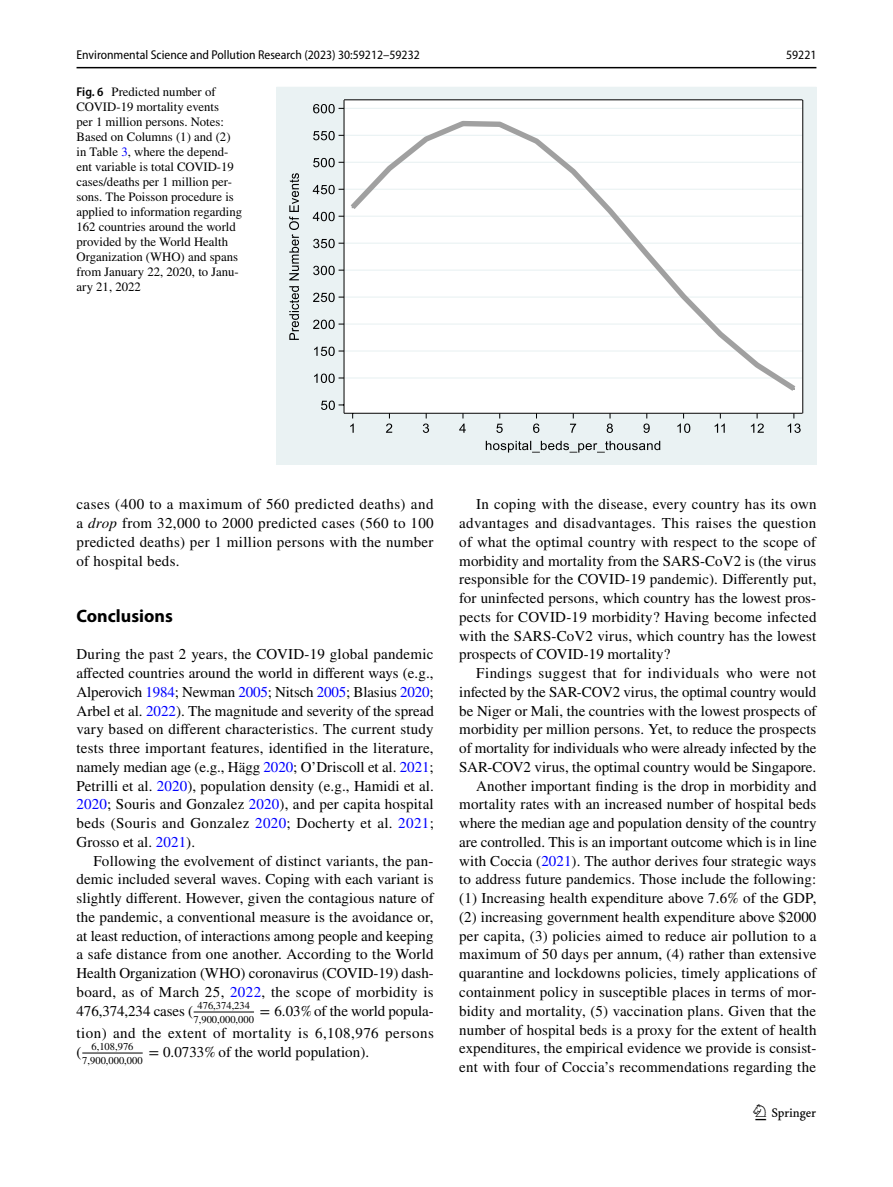
<style>
.page{position:relative;width:893px;height:1187px;background:#fff}
.page>*{position:absolute;margin:0;border:0;box-sizing:border-box;transform-origin:0 0}
.t1{font:22.5px "Springnew Regular 2";color:#000}
.t2{font:700 18px "Myriad Pro";color:#000}
.t3{font:15px/18.8px "STIX";letter-spacing:.01em;color:#000;text-align:justify}
.t4{font:15px/22.2px "STIX";letter-spacing:.03em;color:#000;text-align:right}
.t5{font:12.75px/15px "STIX";color:#000}
.t6{font:semi-condensed 12.75px "Myriad Pro";color:#000}
.t7{font:10.5px/14.4px "STIX Math Regular 42";color:#000;text-align:center}
.t8{font:10.5px/14.4px "STIX Math Regular 43";color:#000;text-align:center}
.s1{font-family:"Myriad Pro";font-weight:600;font-stretch:semi-condensed}
.s2{color:#00f}
.s3{font-style:italic}
.s4{font-family:"STIX General Regular 44"}
.s5{font-family:"STIX Math Regular 42"}
.s6{font-family:"STIX General Regular 45"}
.s7{font-family:"STIX Math Regular 43"}
</style>
<div class="page">
<hr style="left:77px;top:67px;width:739px;height:1px;background:#000">
<hr style="left:194px;top:1011px;width:60px;height:1px;background:#000">
<hr style="left:82px;top:1052px;width:61px;height:1px;background:#000">
<div style="left:277px;top:87px;width:539px;height:377px;background:#eaf2f3"></div>
<div style="left:344px;top:100px;width:458px;height:313px;background:#fff"></div>
<hr style="left:344px;top:377px;width:458px;height:1px;background:#eaf2f3">
<hr style="left:344px;top:350px;width:458px;height:1px;background:#eaf2f3">
<hr style="left:344px;top:323px;width:458px;height:1px;background:#eaf2f3">
<hr style="left:344px;top:296px;width:458px;height:2px;background:#eaf2f3">
<hr style="left:344px;top:269px;width:458px;height:2px;background:#eaf2f3">
<hr style="left:344px;top:242px;width:458px;height:2px;background:#eaf2f3">
<hr style="left:344px;top:216px;width:458px;height:1px;background:#eaf2f3">
<hr style="left:344px;top:189px;width:458px;height:1px;background:#eaf2f3">
<hr style="left:344px;top:162px;width:458px;height:1px;background:#eaf2f3">
<hr style="left:344px;top:135px;width:458px;height:1px;background:#eaf2f3">
<hr style="left:344px;top:108px;width:458px;height:1px;background:#eaf2f3">
<hr style="left:802px;top:100px;width:1px;height:313px;background:#000">
<hr style="left:344px;top:99px;width:458px;height:1px;background:#000">
<svg style="left:345px;top:120px;width:456px;height:271px"></svg>
<hr style="left:344px;top:100px;width:1px;height:313px;background:#000">
<svg style="left:321px;top:400px;width:23px;height:10px"></svg>
<svg style="left:314px;top:373px;width:30px;height:10px"></svg>
<svg style="left:314px;top:346px;width:30px;height:10px"></svg>
<svg style="left:313px;top:319px;width:31px;height:10px"></svg>
<svg style="left:313px;top:293px;width:31px;height:9px"></svg>
<svg style="left:313px;top:266px;width:31px;height:9px"></svg>
<svg style="left:313px;top:239px;width:31px;height:9px"></svg>
<svg style="left:313px;top:212px;width:31px;height:9px"></svg>
<svg style="left:313px;top:185px;width:31px;height:9px"></svg>
<svg style="left:313px;top:158px;width:31px;height:9px"></svg>
<svg style="left:313px;top:131px;width:31px;height:9px"></svg>
<svg style="left:313px;top:104px;width:31px;height:9px"></svg>
<svg style="left:289px;top:173px;width:10px;height:167px"></svg>
<hr style="left:344px;top:413px;width:458px;height:1px;background:#000">
<svg style="left:350px;top:413px;width:4px;height:20px"></svg>
<svg style="left:386px;top:413px;width:6px;height:20px"></svg>
<svg style="left:423px;top:413px;width:6px;height:20px"></svg>
<svg style="left:459px;top:413px;width:7px;height:20px"></svg>
<svg style="left:496px;top:413px;width:7px;height:20px"></svg>
<svg style="left:533px;top:413px;width:6px;height:20px"></svg>
<svg style="left:570px;top:413px;width:6px;height:20px"></svg>
<svg style="left:607px;top:413px;width:6px;height:20px"></svg>
<svg style="left:643px;top:413px;width:7px;height:20px"></svg>
<svg style="left:677px;top:413px;width:13px;height:20px"></svg>
<svg style="left:715px;top:413px;width:10px;height:20px"></svg>
<svg style="left:751px;top:413px;width:13px;height:20px"></svg>
<svg style="left:788px;top:413px;width:13px;height:20px"></svg>
<svg style="left:486px;top:441px;width:174px;height:11px"></svg>
<p class="t6" style="left:77px;top:48px;width:345px">Environmental Science and Pollution Research (2023) 30:59212–59232</p>
<p class="t6" style="left:786px;top:48px;width:32px">59221</p>
<p class="t5" style="left:77px;top:85px;width:167px"><span class="s1">Fig. 6</span> Predicted number of<br>COVID-19 mortality events<br>per 1 million persons. Notes:<br>Based on Columns (1) and (2) in Table <span class="s2">3</span>, where the depend&shy;ent variable is total COVID-19 cases/deaths per 1 million per&shy;sons. The Poisson procedure is applied to information regarding<br>162 countries around the world provided by the World Health<br>Organization (WHO) and spans from January 22, 2020, to Janu&shy;ary 21, 2022</p>
<p class="t3" style="left:77px;top:496px;width:359px">cases (400 to a maximum of 560 predicted deaths) and a <span class="s3">drop</span> from 32,000 to 2000 predicted cases (560 to 100 predicted deaths) per 1 million persons with the number of hospital beds.</p>
<p class="t2" style="left:77px;top:604px;width:98px">Conclusions</p>
<p class="t3" style="left:77px;top:646px;width:359px">During the past 2 years, the COVID-19 global pandemic affected countries around the world in different ways (e.g., Alperovich <span class="s2">1984</span>; Newman <span class="s2">2005</span>; Nitsch <span class="s2">2005</span>; Blasius <span class="s2">2020</span>; Arbel et al. <span class="s2">2022</span>). The magnitude and severity of the spread vary based on different characteristics. The current study tests three important features, identified in the literature, namely median age (e.g., Hägg <span class="s2">2020</span>; O’Driscoll et al. <span class="s2">2021</span>; Petrilli et al. <span class="s2">2020</span>), population density (e.g., Hamidi et al.<br><span class="s2">2020</span>; Souris and Gonzalez <span class="s2">2020</span>), and per capita hospital beds (Souris and Gonzalez <span class="s2">2020</span>; Docherty et al. <span class="s2">2021</span>; Grosso et al. <span class="s2">2021</span>).</p>
<p class="t3" style="left:77px;top:852px;width:359px;text-indent:17px">Following the evolvement of distinct variants, the pan&shy;demic included several waves. Coping with each variant is slightly different. However, given the contagious nature of the pandemic, a conventional measure is the avoidance or, at least reduction, of interactions among people and keeping a safe distance from one another. According to the World Health Organization (WHO) coronavirus (COVID-19) dash&shy;board, as of March 25, <span class="s2">2022</span>, the scope of morbidity is 476,374,234 cases (</p>
<p class="t7" style="left:194px;top:998px;width:62px">476<span class="s4">,</span>374<span class="s4">,</span>234<br>7<span class="s4">,</span>900<span class="s4">,</span>000<span class="s4">,</span>000</p>
<p class="t4" style="left:77px;top:1000px;width:359px"><span class="s5">=</span> <span class="s4">6.03</span><span class="s5">%</span> of the world popula-<br>tion) and the extent of mortality is 6,108,976 persons</p>
<p class="t3" style="left:77px;top:1043px;width:6px">(</p>
<p class="t8" style="left:82px;top:1039px;width:62px">6<span class="s6">,</span>108<span class="s6">,</span>976<br>7<span class="s6">,</span>900<span class="s6">,</span>000<span class="s6">,</span>000</p>
<p class="t3" style="left:149px;top:1043px;width:222px"><span class="s7">=</span> <span class="s6">0.0733</span><span class="s7">%</span> of the world population).</p>
<p class="t3" style="left:459px;top:496px;width:359px;text-indent:17px">In coping with the disease, every country has its own advantages and disadvantages. This raises the question of what the optimal country with respect to the scope of morbidity and mortality from the SARS-CoV2 is (the virus responsible for the COVID-19 pandemic). Differently put, for uninfected persons, which country has the lowest pros&shy;pects for COVID-19 morbidity? Having become infected with the SARS-CoV2 virus, which country has the lowest prospects of COVID-19 mortality?</p>
<p class="t3" style="left:459px;top:664px;width:359px;text-align:right">Findings suggest that for individuals who were not infected by the SAR-COV2 virus, the optimal country would be Niger or Mali, the countries with the lowest prospects of morbidity per million persons. Yet, to reduce the prospects of mortality for individuals who were already infected by the SAR-COV2 virus, the optimal country would be Singapore.<br>Another important finding is the drop in morbidity and mortality rates with an increased number of hospital beds where the median age and population density of the country are controlled. This is an important outcome which is in line with Coccia (<span class="s2">2021</span>). The author derives four strategic ways to address future pandemics. Those include the following: (1) Increasing health expenditure above 7.6% of the GDP, (2) increasing government health expenditure above $2000 per capita, (3) policies aimed to reduce air pollution to a maximum of 50 days per annum, (4) rather than extensive quarantine and lockdowns policies, timely applications of containment policy in susceptible places in terms of mor&shy;bidity and mortality, (5) vaccination plans. Given that the number of hospital beds is a proxy for the extent of health expenditures, the empirical evidence we provide is consist&shy;ent with four of Coccia’s recommendations regarding the</p>
<h1 class="t1" style="left:755px;top:1104px;width:62px">1 3</h1>
</div>
